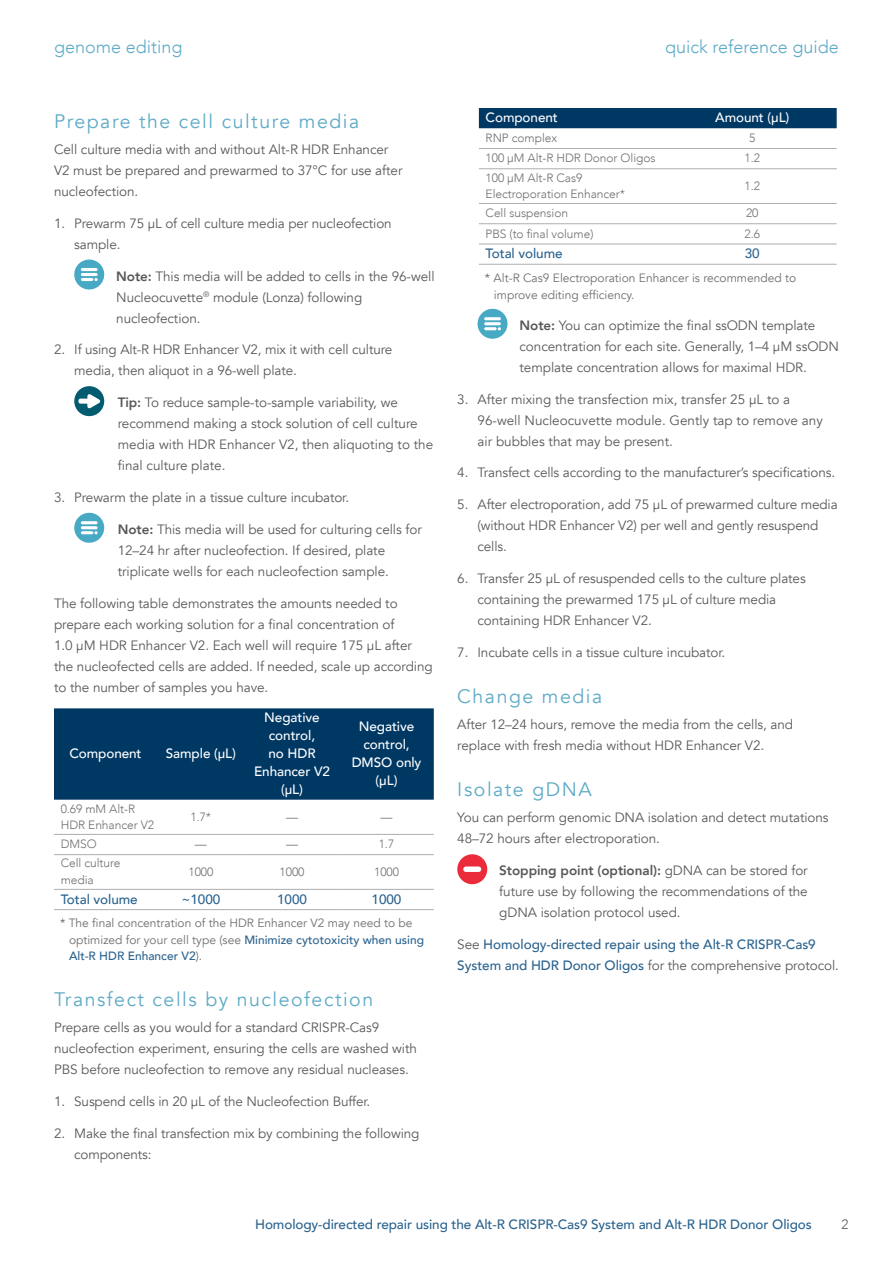
<style>
.page{position:relative;width:893px;height:1263px;background:#fff}
.page>*{position:absolute;margin:0;border:0;box-sizing:border-box;transform-origin:0 0}
.t1{font:19.5px "Avenir";letter-spacing:.08em;color:#5eaac6}
.t2{font:300 18px "Avenir";color:#5eaac6}
.t3{font:13.5px/21px "Avenir";letter-spacing:-.005em;color:#58595b}
.t4{font:500 13.5px/21px "Avenir";letter-spacing:-.005em;color:#29628e}
.t5{font:500 13.5px/18px "Avenir";letter-spacing:-.005em;color:#fff;text-align:center}
.t6{font:300 13.5px "Avenir";color:#58595b}
.t7{font:12px/16.5px "Avenir";color:#6d6e71}
.t8{font:300 12px/16.5px "Avenir";letter-spacing:-.005em;color:#6d6e71}
.s1{font-weight:800}
.s2{font-weight:500;color:#29628e}
.s3{font-weight:400;color:#58595b}
</style>
<div class="page">
<svg style="left:74px;top:260px;width:30px;height:29px"></svg>
<div style="left:74px;top:386px;width:30px;height:30px;background:#035b70;border-radius:50%"></div>
<svg style="left:78px;top:394px;width:22px;height:15px"></svg>
<svg style="left:74px;top:513px;width:30px;height:30px"></svg>
<div style="left:54px;top:708px;width:380px;height:92px;background:#003864"></div>
<hr style="left:54px;top:834px;width:103px;height:1px;background:#aeadaf">
<hr style="left:157px;top:834px;width:88px;height:1px;background:#aeadaf">
<hr style="left:245px;top:834px;width:94px;height:1px;background:#aeadaf">
<hr style="left:339px;top:834px;width:95px;height:1px;background:#aeadaf">
<hr style="left:54px;top:854px;width:103px;height:1px;background:#aeadaf">
<hr style="left:157px;top:854px;width:88px;height:1px;background:#aeadaf">
<hr style="left:245px;top:854px;width:94px;height:1px;background:#aeadaf">
<hr style="left:339px;top:854px;width:95px;height:1px;background:#aeadaf">
<hr style="left:54px;top:889px;width:103px;height:1px;background:#aeadaf">
<hr style="left:157px;top:889px;width:88px;height:1px;background:#aeadaf">
<hr style="left:245px;top:889px;width:94px;height:1px;background:#aeadaf">
<hr style="left:339px;top:889px;width:95px;height:1px;background:#aeadaf">
<hr style="left:54px;top:909px;width:103px;height:1px;background:#aeadaf">
<hr style="left:157px;top:909px;width:88px;height:1px;background:#aeadaf">
<hr style="left:245px;top:909px;width:94px;height:1px;background:#aeadaf">
<hr style="left:339px;top:909px;width:95px;height:1px;background:#aeadaf">
<div style="left:479px;top:108px;width:358px;height:20px;background:#003864"></div>
<hr style="left:479px;top:148px;width:189px;height:1px;background:#aeadaf">
<hr style="left:668px;top:148px;width:169px;height:1px;background:#aeadaf">
<hr style="left:479px;top:168px;width:189px;height:1px;background:#aeadaf">
<hr style="left:668px;top:168px;width:169px;height:1px;background:#aeadaf">
<hr style="left:479px;top:203px;width:189px;height:1px;background:#aeadaf">
<hr style="left:668px;top:203px;width:169px;height:1px;background:#aeadaf">
<hr style="left:479px;top:223px;width:189px;height:1px;background:#aeadaf">
<hr style="left:668px;top:223px;width:169px;height:1px;background:#aeadaf">
<hr style="left:479px;top:244px;width:189px;height:1px;background:#aeadaf">
<hr style="left:668px;top:244px;width:169px;height:1px;background:#aeadaf">
<hr style="left:479px;top:264px;width:189px;height:1px;background:#aeadaf">
<hr style="left:668px;top:264px;width:169px;height:1px;background:#aeadaf">
<svg style="left:478px;top:309px;width:30px;height:30px"></svg>
<div style="left:457px;top:854px;width:30px;height:30px;background:#ec2b3a;border-radius:50%"></div>
<div style="left:463px;top:866px;width:18px;height:6px;background:#fff;border-radius:3px"></div>
<h2 class="t2" style="left:54px;top:36px;width:130px">genome editing</h2>
<h2 class="t2" style="left:665px;top:36px;width:175px">quick reference guide</h2>
<h1 class="t1" style="left:54px;top:109px;width:307px">Prepare the cell culture media</h1>
<p class="t3" style="left:54px;top:139px;width:350px">Cell culture media with and without Alt-R HDR Enhancer<br>V2 must be prepared and prewarmed to 37°C for use after nucleofection.</p>
<p class="t3" style="left:74px;top:213px;width:319px;text-indent:-20px">1. Prewarm 75 μL of cell culture media per nucleofection sample.</p>
<p class="t3" style="left:116px;top:266px;width:320px"><span class="s1">Note:</span> This media will be added to cells in the 96-well<br>Nucleocuvette<sup>®</sup> module (Lonza) following nucleofection.</p>
<p class="t3" style="left:74px;top:339px;width:320px;text-indent:-20px">2. If using Alt-R HDR Enhancer V2, mix it with cell culture media, then aliquot in a 96-well plate.</p>
<p class="t3" style="left:118px;top:392px;width:317px"><span class="s1">Tip:</span> To reduce sample-to-sample variability, we recommend making a stock solution of cell culture media with HDR Enhancer V2, then aliquoting to the final culture plate.</p>
<p class="t3" style="left:54px;top:487px;width:297px">3. Prewarm the plate in a tissue culture incubator.</p>
<p class="t3" style="left:118px;top:519px;width:306px"><span class="s1">Note:</span> This media will be used for culturing cells for<br>12–24 hr after nucleofection. If desired, plate triplicate wells for each nucleofection sample.</p>
<p class="t3" style="left:54px;top:593px;width:380px">The following table demonstrates the amounts needed to prepare each working solution for a final concentration of<br>1.0 μM HDR Enhancer V2. Each well will require 175 µL after the nucleofected cells are added. If needed, scale up according to the number of samples you have.</p>
<p class="t5" style="left:69px;top:744px;width:74px">Component</p>
<p class="t5" style="left:166px;top:744px;width:72px">Sample (µL)</p>
<p class="t5" style="left:254px;top:708px;width:77px">Negative control,<br>no HDR<br>Enhancer V2 (µL)</p>
<p class="t5" style="left:352px;top:717px;width:71px">Negative control,<br>DMSO only (µL)</p>
<p class="t8" style="left:61px;top:800px;width:95px">0.69 mM Alt-R<br>HDR Enhancer V2</p>
<p class="t8" style="left:191px;top:808px;width:22px">1.7*</p>
<p class="t8" style="left:286px;top:808px;width:13px">—</p>
<p class="t8" style="left:381px;top:808px;width:13px">—</p>
<p class="t8" style="left:61px;top:836px;width:38px">DMSO</p>
<p class="t8" style="left:195px;top:836px;width:13px">—</p>
<p class="t8" style="left:286px;top:836px;width:13px">—</p>
<p class="t8" style="left:379px;top:836px;width:17px">1.7</p>
<p class="t8" style="left:61px;top:855px;width:61px">Cell culture media</p>
<p class="t8" style="left:189px;top:863px;width:26px">1000</p>
<p class="t8" style="left:280px;top:863px;width:26px">1000</p>
<p class="t8" style="left:374px;top:863px;width:26px">1000</p>
<p class="t4" style="left:61px;top:888px;width:79px">Total volume</p>
<p class="t4" style="left:182px;top:888px;width:40px">~1000</p>
<p class="t4" style="left:277px;top:888px;width:31px">1000</p>
<p class="t4" style="left:372px;top:888px;width:31px">1000</p>
<p class="t7" style="left:69px;top:915px;width:357px;text-indent:-9px">* The final concentration of the HDR Enhancer V2 may need to be optimized for your cell type (see <span class="s2">Minimize cytotoxicity when using<br>Alt-R HDR Enhancer V2</span>).</p>
<h1 class="t1" style="left:54px;top:987px;width:321px">Transfect cells by nucleofection</h1>
<p class="t3" style="left:54px;top:1017px;width:365px">Prepare cells as you would for a standard CRISPR-Cas9 nucleofection experiment, ensuring the cells are washed with<br>PBS before nucleofection to remove any residual nucleases.</p>
<p class="t3" style="left:54px;top:1091px;width:318px">1. Suspend cells in 20 μL of the Nucleofection Buffer.</p>
<p class="t3" style="left:74px;top:1123px;width:347px;text-indent:-20px">2. Make the final transfection mix by combining the following components:</p>
<p class="t5" style="left:486px;top:108px;width:74px">Component</p>
<p class="t5" style="left:715px;top:108px;width:76px">Amount (μL)</p>
<p class="t8" style="left:486px;top:130px;width:73px">RNP complex</p>
<p class="t8" style="left:749px;top:130px;width:8px">5</p>
<p class="t8" style="left:486px;top:150px;width:172px">100 µM Alt-R HDR Donor Oligos</p>
<p class="t8" style="left:744px;top:150px;width:17px">1.2</p>
<p class="t8" style="left:486px;top:169px;width:141px">100 μM Alt-R Cas9<br>Electroporation Enhancer*</p>
<p class="t8" style="left:744px;top:177px;width:17px">1.2</p>
<p class="t8" style="left:486px;top:205px;width:84px">Cell suspension</p>
<p class="t8" style="left:746px;top:205px;width:14px">20</p>
<p class="t8" style="left:486px;top:225px;width:109px">PBS (to final volume)</p>
<p class="t8" style="left:744px;top:225px;width:17px">2.6</p>
<p class="t4" style="left:486px;top:242px;width:79px">Total volume</p>
<p class="t4" style="left:745px;top:242px;width:16px">30</p>
<p class="t7" style="left:494px;top:270px;width:304px;text-indent:-9px">* Alt-R Cas9 Electroporation Enhancer is recommended to improve editing efficiency.</p>
<p class="t3" style="left:519px;top:315px;width:321px"><span class="s1">Note:</span> You can optimize the final ssODN template concentration for each site. Generally, 1–4 μM ssODN template concentration allows for maximal HDR.</p>
<p class="t3" style="left:478px;top:389px;width:347px;text-indent:-20px">3. After mixing the transfection mix, transfer 25 μL to a<br>96-well Nucleocuvette module. Gently tap to remove any air bubbles that may be present.</p>
<p class="t3" style="left:457px;top:462px;width:379px">4. Transfect cells according to the manufacturer’s specifications.</p>
<p class="t3" style="left:478px;top:494px;width:362px;text-indent:-20px">5. After electroporation, add 75 μL of prewarmed culture media (without HDR Enhancer V2) per well and gently resuspend cells.</p>
<p class="t3" style="left:478px;top:568px;width:330px;text-indent:-20px">6. Transfer 25 μL of resuspended cells to the culture plates containing the prewarmed 175 μL of culture media containing HDR Enhancer V2.</p>
<p class="t3" style="left:457px;top:642px;width:269px">7. Incubate cells in a tissue culture incubator.</p>
<h1 class="t1" style="left:457px;top:684px;width:147px">Change media</h1>
<p class="t3" style="left:457px;top:714px;width:337px">After 12–24 hours, remove the media from the cells, and replace with fresh media without HDR Enhancer V2.</p>
<h1 class="t1" style="left:457px;top:778px;width:136px">Isolate gDNA</h1>
<p class="t3" style="left:457px;top:807px;width:373px">You can perform genomic DNA isolation and detect mutations<br>48–72 hours after electroporation.</p>
<p class="t3" style="left:499px;top:860px;width:310px;text-align:justify"><span class="s1">Stopping point (optional):</span> gDNA can be stored for future use by following the recommendations of the gDNA isolation protocol used.</p>
<p class="t4" style="left:457px;top:933px;width:383px"><span class="s3">See</span> Homology-directed repair using the Alt-R CRISPR-Cas9<br>System and HDR Donor Oligos <span class="s3">for the comprehensive protocol.</span></p>
<p class="t4" style="left:255px;top:1213px;width:558px">Homology-directed repair using the Alt-R CRISPR-Cas9 System and Alt-R HDR Donor Oligos</p>
<p class="t6" style="left:841px;top:1216px;width:9px">2</p>
</div>
